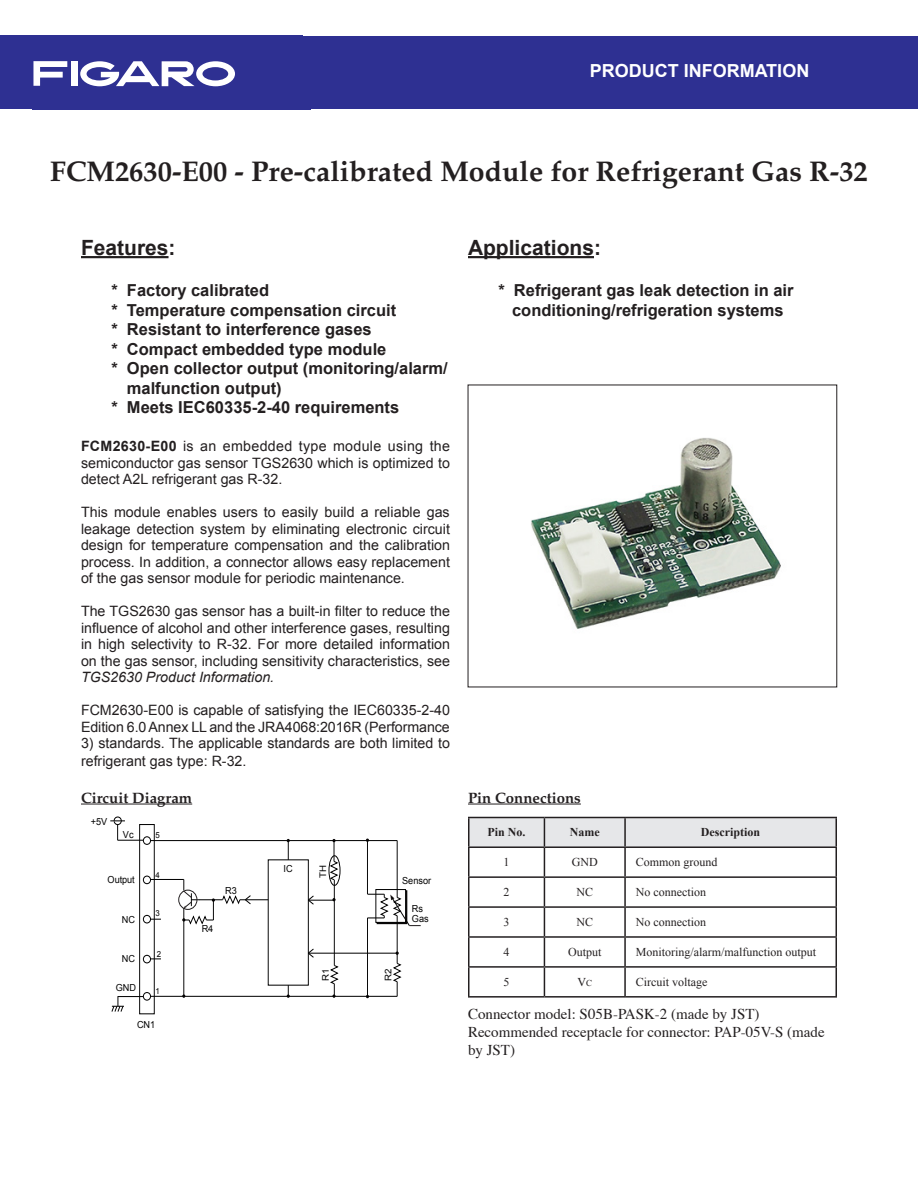
<style>
.page{position:relative;width:918px;height:1188px;background:#fff}
.page>*{position:absolute;margin:0;border:0;box-sizing:border-box;transform-origin:0 0}
.t1{font:700 28.5px "Palatino LT Std";color:#231f20}
.t2{font:700 21px "Arial";color:#231f20}
.t3{font:700 18px "Arial";color:#fff}
.t4{font:700 16.5px "Arial";color:#231f20}
.t5{font:15px/18px "Times";color:#231f20}
.t6{font:700 15px "Palatino LT Std";color:#231f20}
.t7{font:14.25px/16.5px "Arial";color:#231f20;text-align:justify}
.t8{font:12px "Times New Roman";color:#231f20}
.t9{font:700 12px "Times New Roman";color:#231f20}
.t10{font:9.75px/10.1px "Arial";letter-spacing:-.005em;color:#030303;scale:.95 1}
.t11{font:9.15px "Arial";color:#030303;scale:1.06 1}
.t12{font:8.25px "Arial";color:#030303;scale:.95 1}
.s1{font-weight:700}
.s2{font-style:italic}
.s3{font-size:9px}
</style>
<div class="page">
<div style="left:0;top:36px;width:302px;height:73px;background:#2e3092"></div>
<div style="left:34px;top:36px;width:278px;height:18px;background:#2e3092"></div>
<div style="left:311px;top:36px;width:607px;height:72px;background:#2e3092"></div>
<div style="left:300px;top:43px;width:68px;height:66px;background:#2e3092"></div>
<div style="left:71px;top:61px;width:6px;height:25px;background:#fff"></div>
<svg style="left:33px;top:61px;width:34px;height:25px"></svg>
<svg style="left:80px;top:61px;width:155px;height:25px"></svg>
<hr style="left:81px;top:256px;width:88px;height:2px;background:#231f20">
<hr style="left:468px;top:256px;width:126px;height:2px;background:#231f20">
<img style="left:531px;top:438px;width:250px;height:191px">
<hr style="left:468px;top:817px;width:76px;height:1px;background:#231f20">
<hr style="left:468px;top:818px;width:2px;height:28px;background:#231f20">
<hr style="left:544px;top:817px;width:81px;height:1px;background:#231f20">
<hr style="left:625px;top:817px;width:212px;height:1px;background:#231f20">
<hr style="left:468px;top:846px;width:76px;height:2px;background:#231f20">
<hr style="left:468px;top:848px;width:2px;height:28px;background:#231f20">
<hr style="left:468px;top:876px;width:76px;height:2px;background:#231f20">
<hr style="left:468px;top:878px;width:2px;height:28px;background:#231f20">
<hr style="left:468px;top:906px;width:76px;height:2px;background:#231f20">
<hr style="left:468px;top:908px;width:2px;height:28px;background:#231f20">
<hr style="left:468px;top:936px;width:76px;height:2px;background:#231f20">
<hr style="left:468px;top:938px;width:2px;height:28px;background:#231f20">
<hr style="left:468px;top:966px;width:76px;height:2px;background:#231f20">
<hr style="left:468px;top:968px;width:2px;height:28px;background:#231f20">
<svg style="left:469px;top:818px;width:368px;height:178px"></svg>
<hr style="left:468px;top:996px;width:76px;height:2px;background:#231f20">
<hr style="left:544px;top:996px;width:81px;height:2px;background:#231f20">
<hr style="left:625px;top:996px;width:212px;height:2px;background:#231f20">
<svg style="left:392px;top:962px;width:10px;height:34px"></svg>
<hr style="left:367px;top:840px;width:1px;height:54px;background:#030303">
<div style="left:377px;top:890px;width:30px;height:34px;border:1px solid #030303"></div>
<div style="left:376px;top:890px;width:30px;height:32px;background:#fff"></div>
<div style="left:376px;top:889px;width:30px;height:34px;border:1px solid #030303"></div>
<hr style="left:397px;top:916px;width:1px;height:47px;background:#030303">
<hr style="left:397px;top:841px;width:1px;height:57px;background:#030303">
<svg style="left:367px;top:894px;width:54px;height:33px"></svg>
<hr style="left:151px;top:840px;width:246px;height:1px;background:#030303">
<hr style="left:151px;top:996px;width:246px;height:1px;background:#030303">
<div style="left:143px;top:836px;width:8px;height:9px;border:1px solid #030303;border-radius:50%"></div>
<div style="left:143px;top:876px;width:8px;height:8px;border:1px solid #030303;border-radius:50%"></div>
<div style="left:143px;top:915px;width:8px;height:8px;border:1px solid #030303;border-radius:50%"></div>
<div style="left:143px;top:955px;width:8px;height:8px;border:1px solid #030303;border-radius:50%"></div>
<div style="left:143px;top:992px;width:8px;height:8px;border:1px solid #030303;border-radius:50%"></div>
<svg style="left:110px;top:821px;width:33px;height:20px"></svg>
<div style="left:114px;top:817px;width:8px;height:8px;border:1px solid #030303;border-radius:50%"></div>
<div style="left:139px;top:824px;width:16px;height:190px;border:1px solid #030303"></div>
<hr style="left:151px;top:879px;width:33px;height:1px;background:#030303">
<div style="left:178px;top:890px;width:19px;height:20px;border:1px solid #231f20;border-radius:50%"></div>
<hr style="left:308px;top:953px;width:89px;height:1px;background:#030303">
<svg style="left:287px;top:839px;width:3px;height:21px"></svg>
<svg style="left:287px;top:986px;width:3px;height:12px"></svg>
<svg style="left:329px;top:839px;width:10px;height:42px"></svg>
<hr style="left:334px;top:880px;width:1px;height:85px;background:#030303">
<hr style="left:367px;top:918px;width:1px;height:78px;background:#030303">
<hr style="left:183px;top:908px;width:1px;height:88px;background:#030303">
<svg style="left:330px;top:965px;width:9px;height:33px"></svg>
<svg style="left:111px;top:996px;width:32px;height:16px"></svg>
<div style="left:268px;top:860px;width:41px;height:126px;border:1px solid #030303"></div>
<svg style="left:307px;top:948px;width:7px;height:10px"></svg>
<svg style="left:307px;top:895px;width:29px;height:10px"></svg>
<svg style="left:182px;top:879px;width:86px;height:46px"></svg>
<div style="left:329px;top:855px;width:11px;height:31px;border:1px solid #030303;border-radius:50%"></div>
<hr style="left:81px;top:804px;width:111px;height:1px;background:#231f20">
<hr style="left:468px;top:804px;width:113px;height:1px;background:#231f20">
<p class="t3" style="left:590px;top:59px;width:221px">PRODUCT INFORMATION</p>
<p class="t1" style="left:50px;top:155px;width:819px">FCM2630-E00 - Pre-calibrated Module for Refrigerant Gas R-32</p>
<p class="t2" style="left:81px;top:234px;width:96px">Features:</p>
<p class="t4" style="left:111px;top:279px;width:159px">* Factory calibrated</p>
<p class="t4" style="left:111px;top:299px;width:286px">* Temperature compensation circuit</p>
<p class="t4" style="left:111px;top:318px;width:262px">* Resistant to interference gases</p>
<p class="t4" style="left:111px;top:338px;width:277px">* Compact embedded type module</p>
<p class="t4" style="left:111px;top:357px;width:338px">* Open collector output (monitoring/alarm/</p>
<p class="t4" style="left:127px;top:377px;width:156px">malfunction output)</p>
<p class="t4" style="left:111px;top:396px;width:289px">* Meets IEC60335-2-40 requirements</p>
<p class="t7" style="left:81px;top:438px;width:371px"><span class="s1">FCM2630-E00</span> is an embedded type module using the semiconductor gas sensor TGS2630 which is optimized to detect A2L refrigerant gas R-32.</p>
<p class="t7" style="left:81px;top:504px;width:371px">This module enables users to easily build a reliable gas leakage detection system by eliminating electronic circuit design for temperature compensation and the calibration process. In addition, a connector allows easy replacement of the gas sensor module for periodic maintenance.</p>
<p class="t7" style="left:81px;top:603px;width:371px">The TGS2630 gas sensor has a built-in filter to reduce the influence of alcohol and other interference gases, resulting in high selectivity to R-32. For more detailed information on the gas sensor, including sensitivity characteristics, see <span class="s2">TGS2630 Product Information.</span></p>
<p class="t7" style="left:81px;top:702px;width:370px">FCM2630-E00 is capable of satisfying the IEC60335-2-40<br>Edition 6.0 Annex LL and the JRA4068:2016R (Performance</p>
<p class="t7" style="left:81px;top:734px;width:371px;line-height:18px">3) standards. The applicable standards are both limited to refrigerant gas type: R-32.</p>
<p class="t2" style="left:468px;top:234px;width:135px">Applications:</p>
<p class="t4" style="left:498px;top:279px;width:297px">* Refrigerant gas leak detection in air</p>
<p class="t4" style="left:512px;top:299px;width:273px">conditioning/refrigeration systems</p>
<p class="t6" style="left:81px;top:789px;width:113px">Circuit Diagram</p>
<p class="t6" style="left:468px;top:789px;width:114px">Pin Connections</p>
<p class="t10" style="left:91px;top:816px;width:19px">+5V</p>
<p class="t10" style="left:123px;top:830px;width:13px">Vc</p>
<p class="t10" style="left:108px;top:875px;width:30px">Output</p>
<p class="t10" style="left:122px;top:914px;width:15px">NC</p>
<p class="t10" style="left:122px;top:954px;width:15px">NC</p>
<p class="t10" style="left:116px;top:982px;width:23px">GND</p>
<p class="t12" style="left:155px;top:830px;width:6px">5</p>
<p class="t12" style="left:155px;top:870px;width:6px">4</p>
<p class="t12" style="left:155px;top:908px;width:6px">3</p>
<p class="t12" style="left:157px;top:948px;width:6px">2</p>
<p class="t12" style="left:155px;top:986px;width:6px">1</p>
<p class="t10" style="left:137px;top:1020px;width:21px">CN1</p>
<p class="t10" style="left:202px;top:924px;width:14px">R4</p>
<p class="t10" style="left:225px;top:885px;width:14px">R3</p>
<p class="t10" style="left:283px;top:864px;width:11px">IC</p>
<p class="t11" style="left:317px;top:878px;width:14px;rotate:-90deg">TH</p>
<p class="t11" style="left:320px;top:981px;width:13px;rotate:-90deg">R1</p>
<p class="t10" style="left:402px;top:875px;width:32px">Sensor</p>
<p class="t10" style="left:412px;top:904px;width:19px">Rs<br>Gas</p>
<p class="t11" style="left:382px;top:981px;width:13px;rotate:-90deg">R2</p>
<p class="t9" style="left:488px;top:824px;width:40px">Pin No.</p>
<p class="t9" style="left:570px;top:824px;width:31px">Name</p>
<p class="t9" style="left:701px;top:824px;width:61px">Description</p>
<p class="t8" style="left:504px;top:854px;width:7px">1</p>
<p class="t8" style="left:572px;top:854px;width:27px">GND</p>
<p class="t8" style="left:636px;top:854px;width:83px">Common ground</p>
<p class="t8" style="left:504px;top:884px;width:7px">2</p>
<p class="t8" style="left:576px;top:884px;width:18px">NC</p>
<p class="t8" style="left:636px;top:884px;width:72px">No connection</p>
<p class="t8" style="left:504px;top:914px;width:7px">3</p>
<p class="t8" style="left:576px;top:914px;width:18px">NC</p>
<p class="t8" style="left:636px;top:914px;width:72px">No connection</p>
<p class="t8" style="left:504px;top:944px;width:7px">4</p>
<p class="t8" style="left:568px;top:944px;width:35px">Output</p>
<p class="t8" style="left:636px;top:944px;width:182px">Monitoring/alarm/malfunction output</p>
<p class="t8" style="left:504px;top:974px;width:7px">5</p>
<p class="t8" style="left:577px;top:974px;width:16px">V<span class="s3">C</span></p>
<p class="t8" style="left:636px;top:974px;width:73px">Circuit voltage</p>
<p class="t5" style="left:468px;top:1004px;width:293px">Connector model: S05B-PASK-2 (made by JST)</p>
<p class="t5" style="left:468px;top:1022px;width:358px">Recommended receptacle for connector: PAP-05V-S (made by JST)</p>
</div>
